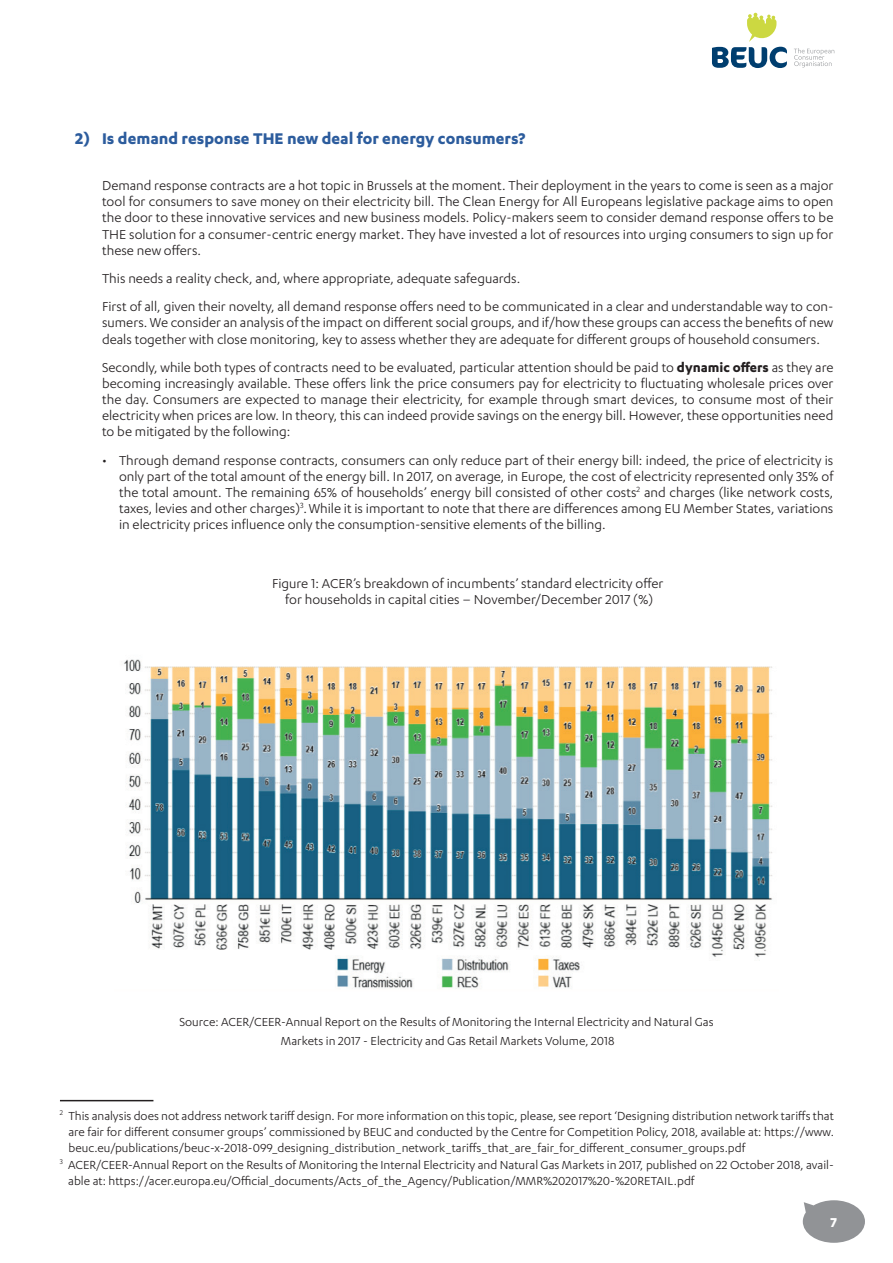
<style>
.page{position:relative;width:893px;height:1263px;background:#fff}
.page>*{position:absolute;margin:0;border:0;box-sizing:border-box;transform-origin:0 0}
.t1{font:700 18px "Karbon";color:#2c5c9d}
.t2{font:15px/16.2px "Karbon";color:#231f20;text-align:justify}
.t3{font:700 15px "Karbon";color:#fff}
.t4{font:13.5px/19.5px "Karbon";color:#231f20;text-align:center}
.s1{font-weight:700}
</style>
<div class="page">
<svg style="left:794px;top:48px;width:40px;height:19px"></svg>
<svg style="left:712px;top:13px;width:75px;height:55px"></svg>
<svg style="left:803px;top:1200px;width:62px;height:43px"></svg>
<img style="left:124px;top:659px;width:648px;height:330px">
<hr style="left:60px;top:1100px;width:93px;height:1px;background:#231f20">
<p class="t1" style="left:75px;top:128px;width:452px">2) Is demand response THE new deal for energy consumers?</p>
<p class="t2" style="left:102px;top:177px;width:733px">Demand response contracts are a hot topic in Brussels at the moment. Their deployment in the years to come is seen as a major tool for consumers to save money on their electricity bill. The Clean Energy for All Europeans legislative package aims to open the door to these innovative services and new business models. Policy-makers seem to consider demand response offers to be THE solution for a consumer-centric energy market. They have invested a lot of resources into urging consumers to sign up for these new offers.</p>
<p class="t2" style="left:102px;top:264px;width:733px;line-height:28.2px">This needs a reality check, and, where appropriate, adequate safeguards.<br>First of all, given their novelty, all demand response offers need to be communicated in a clear and understandable way to con-</p>
<p class="t2" style="left:102px;top:314px;width:733px">sumers. We consider an analysis of the impact on different social groups, and if/how these groups can access the benefits of new deals together with close monitoring, key to assess whether they are adequate for different groups of household consumers.</p>
<p class="t2" style="left:102px;top:359px;width:733px">Secondly, while both types of contracts need to be evaluated, particular attention should be paid to <span class="s1">dynamic offers</span> as they are becoming increasingly available. These offers link the price consumers pay for electricity to fluctuating wholesale prices over the day. Consumers are expected to manage their electricity, for example through smart devices, to consume most of their electricity when prices are low. In theory, this can indeed provide savings on the energy bill. However, these opportunities need to be mitigated by the following:</p>
<p class="t2" style="left:119px;top:452px;width:716px;text-indent:-17px">• Through demand response contracts, consumers can only reduce part of their energy bill: indeed, the price of electricity is only part of the total amount of the energy bill. In 2017, on average, in Europe, the cost of electricity represented only 35% of the total amount. The remaining 65% of households’ energy bill consisted of other costs<sup>2</sup> and charges (like network costs, taxes, levies and other charges)<sup>3</sup>.While it is important to note that there are differences among EU Member States, variations in electricity prices influence only the consumption-sensitive elements of the billing.</p>
<p class="t2" style="left:272px;top:574px;width:393px;text-align:center">Figure 1: ACER’s breakdown of incumbents’ standard electricity offer for households in capital cities – November/December 2017 (%)</p>
<p class="t4" style="left:179px;top:1012px;width:536px">Source: ACER/CEER-Annual Report on the Results of Monitoring the Internal Electricity and Natural Gas<br>Markets in 2017 - Electricity and Gas Retail Markets Volume, 2018</p>
<p class="t4" style="left:60px;top:1106px;width:775px"><sup>2</sup> This analysis does not address network tariff design. For more information on this topic, please, see report ‘Designing distribution network tariffs that</p>
<p class="t4" style="left:68px;top:1122px;width:767px">are fair for different consumer groups’ commissioned by BEUC and conducted by the Centre for Competition Policy, 2018, available at: https://www.</p>
<p class="t4" style="left:68px;top:1138px;width:678px">beuc.eu/publications/beuc-x-2018-099_designing_distribution_network_tariffs_that_are_fair_for_different_consumer_groups.pdf</p>
<p class="t4" style="left:60px;top:1154px;width:775px"><sup>3</sup> ACER/CEER-Annual Report on the Results of Monitoring the Internal Electricity and Natural Gas Markets in 2017, published on 22 October 2018, avail-</p>
<p class="t4" style="left:68px;top:1170px;width:628px">able at: https://acer.europa.eu/Official_documents/Acts_of_the_Agency/Publication/MMR%202017%20-%20RETAIL.pdf</p>
<p class="t3" style="left:831px;top:1213px;width:8px">7</p>
</div>
